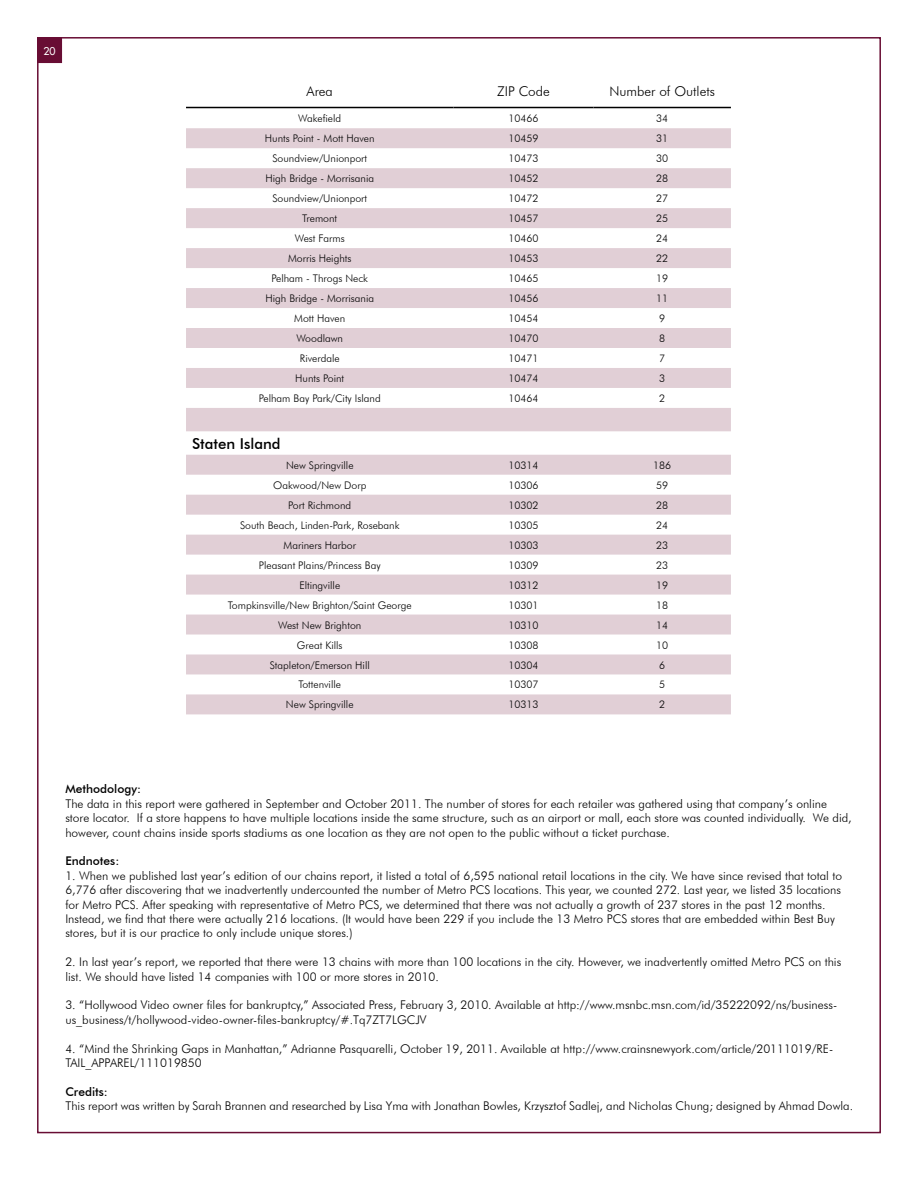
<style>
.page{position:relative;width:918px;height:1188px;background:#fff}
.page>*{position:absolute;margin:0;border:0;box-sizing:border-box;transform-origin:0 0}
.t1{font:500 15px "Futura BT";color:#000}
.t2{font:300 13.5px "Futura BT";color:#000}
.t3{font:300 12px/14.4px "Futura BT";color:#000}
.t4{font:500 12px "Futura BT";color:#000}
.t5{font:300 10.5px "Futura BT";color:#000}
.t6{font:10.5px "Futura";color:#fff}
</style>
<div class="page">
<div style="left:38px;top:38px;width:23px;height:24px;background:#680d34"></div>
<div style="left:37px;top:37px;width:25px;height:26px;border:2px solid #680d34"></div>
<svg style="left:186px;top:128px;width:545px;height:586px;fill:#e5d5db"></svg>
<hr style="left:186px;top:107px;width:268px;height:1px;background:#000">
<hr style="left:454px;top:107px;width:139px;height:1px;background:#000">
<hr style="left:593px;top:107px;width:138px;height:1px;background:#000">
<p class="t6" style="left:43px;top:44px;width:14px">20</p>
<p class="t2" style="left:307px;top:83px;width:28px">Area</p>
<p class="t2" style="left:497px;top:83px;width:54px">ZIP Code</p>
<p class="t2" style="left:609px;top:83px;width:107px">Number of Outlets</p>
<p class="t5" style="left:298px;top:112px;width:45px">Wakefield</p>
<p class="t5" style="left:508px;top:112px;width:32px">10466</p>
<p class="t5" style="left:656px;top:112px;width:14px">34</p>
<p class="t5" style="left:265px;top:132px;width:111px">Hunts Point - Mott Haven</p>
<p class="t5" style="left:508px;top:132px;width:32px">10459</p>
<p class="t5" style="left:656px;top:132px;width:14px">31</p>
<p class="t5" style="left:272px;top:152px;width:96px">Soundview/Unionport</p>
<p class="t5" style="left:508px;top:152px;width:32px">10473</p>
<p class="t5" style="left:656px;top:152px;width:14px">30</p>
<p class="t5" style="left:265px;top:172px;width:110px">High Bridge - Morrisania</p>
<p class="t5" style="left:508px;top:172px;width:32px">10452</p>
<p class="t5" style="left:656px;top:172px;width:14px">28</p>
<p class="t5" style="left:272px;top:192px;width:96px">Soundview/Unionport</p>
<p class="t5" style="left:508px;top:192px;width:32px">10472</p>
<p class="t5" style="left:656px;top:192px;width:14px">27</p>
<p class="t5" style="left:302px;top:212px;width:36px">Tremont</p>
<p class="t5" style="left:508px;top:212px;width:32px">10457</p>
<p class="t5" style="left:656px;top:212px;width:14px">25</p>
<p class="t5" style="left:295px;top:232px;width:51px">West Farms</p>
<p class="t5" style="left:508px;top:232px;width:32px">10460</p>
<p class="t5" style="left:656px;top:232px;width:14px">24</p>
<p class="t5" style="left:288px;top:252px;width:65px">Morris Heights</p>
<p class="t5" style="left:508px;top:252px;width:32px">10453</p>
<p class="t5" style="left:656px;top:252px;width:14px">22</p>
<p class="t5" style="left:271px;top:272px;width:98px">Pelham - Throgs Neck</p>
<p class="t5" style="left:508px;top:272px;width:32px">10465</p>
<p class="t5" style="left:656px;top:272px;width:14px">19</p>
<p class="t5" style="left:265px;top:292px;width:110px">High Bridge - Morrisania</p>
<p class="t5" style="left:508px;top:292px;width:32px">10456</p>
<p class="t5" style="left:656px;top:292px;width:14px">11</p>
<p class="t5" style="left:294px;top:312px;width:53px">Mott Haven</p>
<p class="t5" style="left:508px;top:312px;width:32px">10454</p>
<p class="t5" style="left:659px;top:312px;width:8px">9</p>
<p class="t5" style="left:296px;top:332px;width:48px">Woodlawn</p>
<p class="t5" style="left:508px;top:332px;width:32px">10470</p>
<p class="t5" style="left:659px;top:332px;width:8px">8</p>
<p class="t5" style="left:300px;top:352px;width:41px">Riverdale</p>
<p class="t5" style="left:508px;top:352px;width:32px">10471</p>
<p class="t5" style="left:659px;top:352px;width:8px">7</p>
<p class="t5" style="left:295px;top:372px;width:50px">Hunts Point</p>
<p class="t5" style="left:508px;top:372px;width:32px">10474</p>
<p class="t5" style="left:659px;top:372px;width:8px">3</p>
<p class="t5" style="left:259px;top:392px;width:123px">Pelham Bay Park/City Island</p>
<p class="t5" style="left:508px;top:392px;width:32px">10464</p>
<p class="t5" style="left:659px;top:392px;width:8px">2</p>
<p class="t1" style="left:192px;top:434px;width:90px">Staten Island</p>
<p class="t5" style="left:286px;top:459px;width:69px">New Springville</p>
<p class="t5" style="left:508px;top:459px;width:32px">10314</p>
<p class="t5" style="left:653px;top:459px;width:20px">186</p>
<p class="t5" style="left:273px;top:479px;width:95px">Oakwood/New Dorp</p>
<p class="t5" style="left:508px;top:479px;width:32px">10306</p>
<p class="t5" style="left:656px;top:479px;width:14px">59</p>
<p class="t5" style="left:288px;top:499px;width:64px">Port Richmond</p>
<p class="t5" style="left:508px;top:499px;width:32px">10302</p>
<p class="t5" style="left:656px;top:499px;width:14px">28</p>
<p class="t5" style="left:240px;top:519px;width:161px">South Beach, Linden-Park, Rosebank</p>
<p class="t5" style="left:508px;top:519px;width:32px">10305</p>
<p class="t5" style="left:656px;top:519px;width:14px">24</p>
<p class="t5" style="left:284px;top:539px;width:74px">Mariners Harbor</p>
<p class="t5" style="left:508px;top:539px;width:32px">10303</p>
<p class="t5" style="left:656px;top:539px;width:14px">23</p>
<p class="t5" style="left:259px;top:558px;width:123px">Pleasant Plains/Princess Bay</p>
<p class="t5" style="left:508px;top:558px;width:32px">10309</p>
<p class="t5" style="left:656px;top:558px;width:14px">23</p>
<p class="t5" style="left:299px;top:578px;width:42px">Eltingville</p>
<p class="t5" style="left:508px;top:578px;width:32px">10312</p>
<p class="t5" style="left:656px;top:578px;width:14px">19</p>
<p class="t5" style="left:228px;top:598px;width:185px">Tompkinsville/New Brighton/Saint George</p>
<p class="t5" style="left:508px;top:598px;width:32px">10301</p>
<p class="t5" style="left:656px;top:598px;width:14px">18</p>
<p class="t5" style="left:278px;top:618px;width:85px">West New Brighton</p>
<p class="t5" style="left:508px;top:618px;width:32px">10310</p>
<p class="t5" style="left:656px;top:618px;width:14px">14</p>
<p class="t5" style="left:297px;top:638px;width:47px">Great Kills</p>
<p class="t5" style="left:508px;top:638px;width:32px">10308</p>
<p class="t5" style="left:656px;top:638px;width:14px">10</p>
<p class="t5" style="left:270px;top:658px;width:102px">Stapleton/Emerson Hill</p>
<p class="t5" style="left:508px;top:658px;width:32px">10304</p>
<p class="t5" style="left:659px;top:658px;width:8px">6</p>
<p class="t5" style="left:298px;top:678px;width:44px">Tottenville</p>
<p class="t5" style="left:508px;top:678px;width:32px">10307</p>
<p class="t5" style="left:659px;top:678px;width:8px">5</p>
<p class="t5" style="left:286px;top:698px;width:69px">New Springville</p>
<p class="t5" style="left:508px;top:698px;width:32px">10313</p>
<p class="t5" style="left:659px;top:698px;width:8px">2</p>
<p class="t4" style="left:65px;top:782px;width:77px">Methodology:</p>
<p class="t3" style="left:65px;top:796px;width:788px">The data in this report were gathered in September and October 2011. The number of stores for each retailer was gathered using that company’s online store locator. If a store happens to have multiple locations inside the same structure, such as an airport or mall, each store was counted individually. We did, however, count chains inside sports stadiums as one location as they are not open to the public without a ticket purchase.</p>
<p class="t4" style="left:65px;top:854px;width:55px">Endnotes:</p>
<p class="t3" style="left:65px;top:868px;width:778px">1. When we published last year’s edition of our chains report, it listed a total of 6,595 national retail locations in the city. We have since revised that total to 6,776 after discovering that we inadvertently undercounted the number of Metro PCS locations. This year, we counted 272. Last year, we listed 35 locations for Metro PCS. After speaking with representative of Metro PCS, we determined that there was not actually a growth of 237 stores in the past 12 months.<br>Instead, we find that there were actually 216 locations. (It would have been 229 if you include the 13 Metro PCS stores that are embedded within Best Buy stores, but it is our practice to only include unique stores.)</p>
<p class="t3" style="left:65px;top:955px;width:777px">2. In last year’s report, we reported that there were 13 chains with more than 100 locations in the city. However, we inadvertently omitted Metro PCS on this list. We should have listed 14 companies with 100 or more stores in 2010.</p>
<p class="t3" style="left:65px;top:998px;width:773px">3. “Hollywood Video owner files for bankruptcy,” Associated Press, February 3, 2010. Available at http://www.msnbc.msn.com/id/35222092/ns/business&shy;us_business/t/hollywood-video-owner-files-bankruptcy/#.Tq7ZT7LGCJV</p>
<p class="t3" style="left:65px;top:1041px;width:770px">4. “Mind the Shrinking Gaps in Manhattan,” Adrianne Pasquarelli, October 19, 2011. Available at http://www.crainsnewyork.com/article/20111019/RE-<br>TAIL_APPAREL/111019850</p>
<p class="t4" style="left:65px;top:1084px;width:44px">Credits:</p>
<p class="t3" style="left:65px;top:1099px;width:789px">This report was written by Sarah Brannen and researched by Lisa Yma with Jonathan Bowles, Krzysztof Sadlej, and Nicholas Chung; designed by Ahmad Dowla.</p>
</div>
